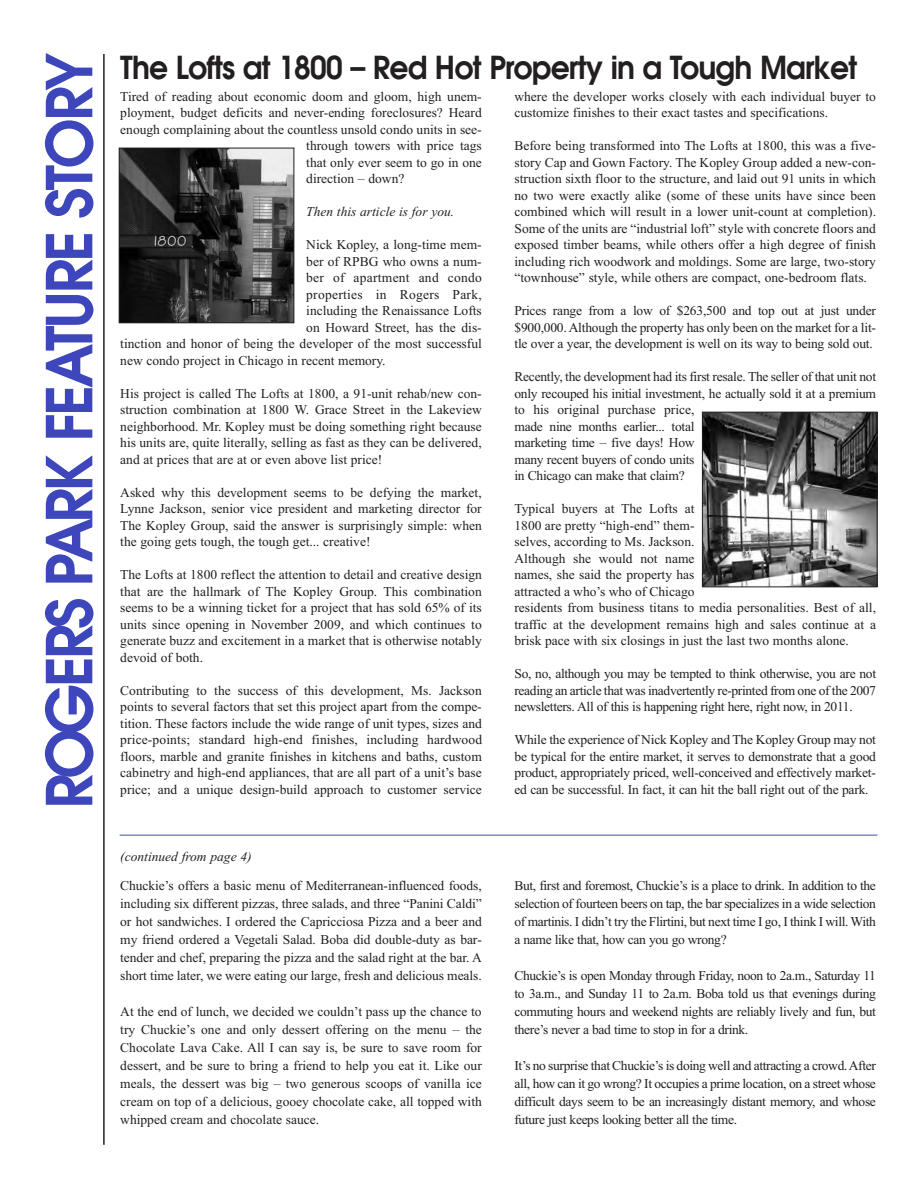
<style>
.page{position:relative;width:918px;height:1188px;background:#fff}
.page>*{position:absolute;margin:0;border:0;box-sizing:border-box;transform-origin:0 0}
.t1{font:600 63px "Avant Garde";letter-spacing:-.05em;color:#3d47bb;scale:.95 1}
.t2{font:600 31.5px "Avant Garde";letter-spacing:-.03em;color:#231f20;scale:.95 1}
.t3{font:13.5px/16.5px "Times New Roman";color:#231f20;text-align:justify}
.t4{font:13.5px/16.5px "Times New Roman";letter-spacing:-.02em;color:#231f20}
.t5{font:13.5px "Times New Roman";letter-spacing:.02em;color:#231f20}
.t6{font:italic 13.5px "Times New Roman";color:#231f20}
</style>
<div class="page">
<hr style="left:103px;top:54px;width:2px;height:1091px;background:#231f20">
<img style="left:704px;top:414px;width:172px;height:171px">
<div style="left:702px;top:412px;width:176px;height:175px;border:1px solid #231f20"></div>
<img style="left:121px;top:150px;width:171px;height:171px">
<div style="left:119px;top:148px;width:175px;height:175px;border:1px solid #231f20"></div>
<hr style="left:120px;top:835px;width:758px;height:1px;background:#3d47bb">
<h1 class="t1" style="left:34px;top:809px;width:797px;rotate:-90deg">ROGERS PARK FEATURE STORY</h1>
<h2 class="t2" style="left:120px;top:49px;width:778px">The Lofts at 1800 – Red Hot Property in a Tough Market</h2>
<p class="t3" style="left:120px;top:88px;width:363px">Tired of reading about economic doom and gloom, high unem-</p>
<p class="t3" style="left:120px;top:104px;width:363px">ployment, budget deficits and never-ending foreclosures? Heard</p>
<p class="t3" style="left:120px;top:121px;width:363px">enough complaining about the countless unsold condo units in see-</p>
<p class="t3" style="left:306px;top:137px;width:177px">through towers with price tags</p>
<p class="t3" style="left:306px;top:154px;width:177px">that only ever seem to go in one</p>
<p class="t3" style="left:306px;top:170px;width:100px">direction – down?</p>
<p class="t6" style="left:306px;top:204px;width:149px">Then this article is for you.</p>
<p class="t3" style="left:306px;top:236px;width:177px">Nick Kopley, a long-time mem-</p>
<p class="t3" style="left:306px;top:253px;width:177px">ber of RPBG who owns a num-</p>
<p class="t5" style="left:306px;top:270px;width:177px">ber of apartment and condo</p>
<p class="t5" style="left:306px;top:286px;width:177px">properties in Rogers Park,</p>
<p class="t3" style="left:306px;top:302px;width:177px">including the Renaissance Lofts</p>
<p class="t3" style="left:306px;top:319px;width:177px">on Howard Street, has the dis-</p>
<p class="t3" style="left:120px;top:335px;width:363px">tinction and honor of being the developer of the most successful</p>
<p class="t3" style="left:120px;top:352px;width:267px">new condo project in Chicago in recent memory.</p>
<p class="t3" style="left:120px;top:385px;width:363px">His project is called The Lofts at 1800, a 91-unit rehab/new con&shy;struction combination at 1800 W. Grace Street in the Lakeview neighborhood. Mr. Kopley must be doing something right because his units are, quite literally, selling as fast as they can be delivered, and at prices that are at or even above list price!</p>
<p class="t3" style="left:120px;top:484px;width:363px">Asked why this development seems to be defying the market, Lynne Jackson, senior vice president and marketing director for The Kopley Group, said the answer is surprisingly simple: when the going gets tough, the tough get... creative!</p>
<p class="t3" style="left:120px;top:566px;width:363px">The Lofts at 1800 reflect the attention to detail and creative design that are the hallmark of The Kopley Group. This combination seems to be a winning ticket for a project that has sold 65% of its units since opening in November 2009, and which continues to generate buzz and excitement in a market that is otherwise notably devoid of both.</p>
<p class="t3" style="left:120px;top:682px;width:363px">Contributing to the success of this development, Ms. Jackson points to several factors that set this project apart from the compe&shy;tition. These factors include the wide range of unit types, sizes and price-points; standard high-end finishes, including hardwood floors, marble and granite finishes in kitchens and baths, custom cabinetry and high-end appliances, that are all part of a unit’s base price; and a unique design-build approach to customer service</p>
<p class="t3" style="left:514px;top:88px;width:363px">where the developer works closely with each individual buyer to customize finishes to their exact tastes and specifications.</p>
<p class="t3" style="left:514px;top:137px;width:363px">Before being transformed into The Lofts at 1800, this was a five&shy;story Cap and Gown Factory. The Kopley Group added a new-con&shy;struction sixth floor to the structure, and laid out 91 units in which no two were exactly alike (some of these units have since been combined which will result in a lower unit-count at completion).<br>Some of the units are “industrial loft” style with concrete floors and exposed timber beams, while others offer a high degree of finish including rich woodwork and moldings. Some are large, two-story “townhouse” style, while others are compact, one-bedroom flats.</p>
<p class="t3" style="left:514px;top:302px;width:363px">Prices range from a low of $263,500 and top out at just under $900,000. Although the property has only been on the market for a lit&shy;tle over a year, the development is well on its way to being sold out.</p>
<p class="t4" style="left:514px;top:368px;width:363px">Recently, the development had its first resale. The seller of that unit not only recouped his initial investment, he actually sold it at a premium to his original purchase price,<br>made nine months earlier... total<br>marketing time – five days! How<br>many recent buyers of condo units<br>in Chicago can make that claim?</p>
<p class="t3" style="left:514px;top:500px;width:363px;text-align:left">Typical buyers at The Lofts at<br>1800 are pretty “high-end” them-<br>selves, according to Ms. Jackson.<br>Although she would not name<br>names, she said the property has<br>attracted a who’s who of Chicago<br>residents from business titans to media personalities. Best of all, traffic at the development remains high and sales continue at a brisk pace with six closings in just the last two months alone.</p>
<p class="t3" style="left:514px;top:665px;width:363px">So, no, although you may be tempted to think otherwise, you are not reading an article that was inadvertently re-printed from one of the 2007 newsletters. All of this is happening right here, right now, in 2011.</p>
<p class="t3" style="left:514px;top:731px;width:363px">While the experience of Nick Kopley and The Kopley Group may not be typical for the entire market, it serves to demonstrate that a good product, appropriately priced, well-conceived and effectively market-</p>
<p class="t3" style="left:514px;top:781px;width:356px">ed can be successful. In fact, it can hit the ball right out of the park.</p>
<p class="t6" style="left:120px;top:849px;width:133px">(continued from page 4)</p>
<p class="t3" style="left:120px;top:876px;width:363px;line-height:18px">Chuckie’s offers a basic menu of Mediterranean-influenced foods, including six different pizzas, three salads, and three “Panini Caldi” or hot sandwiches. I ordered the Capricciosa Pizza and a beer and my friend ordered a Vegetali Salad. Boba did double-duty as bar&shy;tender and chef, preparing the pizza and the salad right at the bar. A short time later, we were eating our large, fresh and delicious meals.</p>
<p class="t3" style="left:120px;top:1002px;width:363px;line-height:18px">At the end of lunch, we decided we couldn’t pass up the chance to try Chuckie’s one and only dessert offering on the menu – the Chocolate Lava Cake. All I can say is, be sure to save room for dessert, and be sure to bring a friend to help you eat it. Like our meals, the dessert was big – two generous scoops of vanilla ice cream on top of a delicious, gooey chocolate cake, all topped with whipped cream and chocolate sauce.</p>
<p class="t3" style="left:514px;top:876px;width:363px;line-height:18px">But, first and foremost, Chuckie’s is a place to drink. In addition to the selection of fourteen beers on tap, the bar specializes in a wide selection of martinis. I didn’t try the Flirtini, but next time I go, I think I will. With a name like that, how can you go wrong?</p>
<p class="t3" style="left:514px;top:966px;width:363px;line-height:18px">Chuckie’s is open Monday through Friday, noon to 2a.m., Saturday 11 to 3a.m., and Sunday 11 to 2a.m. Boba told us that evenings during commuting hours and weekend nights are reliably lively and fun, but there’s never a bad time to stop in for a drink.</p>
<p class="t3" style="left:514px;top:1056px;width:363px;line-height:18px">It’s no surprise that Chuckie’s is doing well and attracting a crowd. After all, how can it go wrong? It occupies a prime location, on a street whose difficult days seem to be an increasingly distant memory, and whose future just keeps looking better all the time.</p>
</div>
